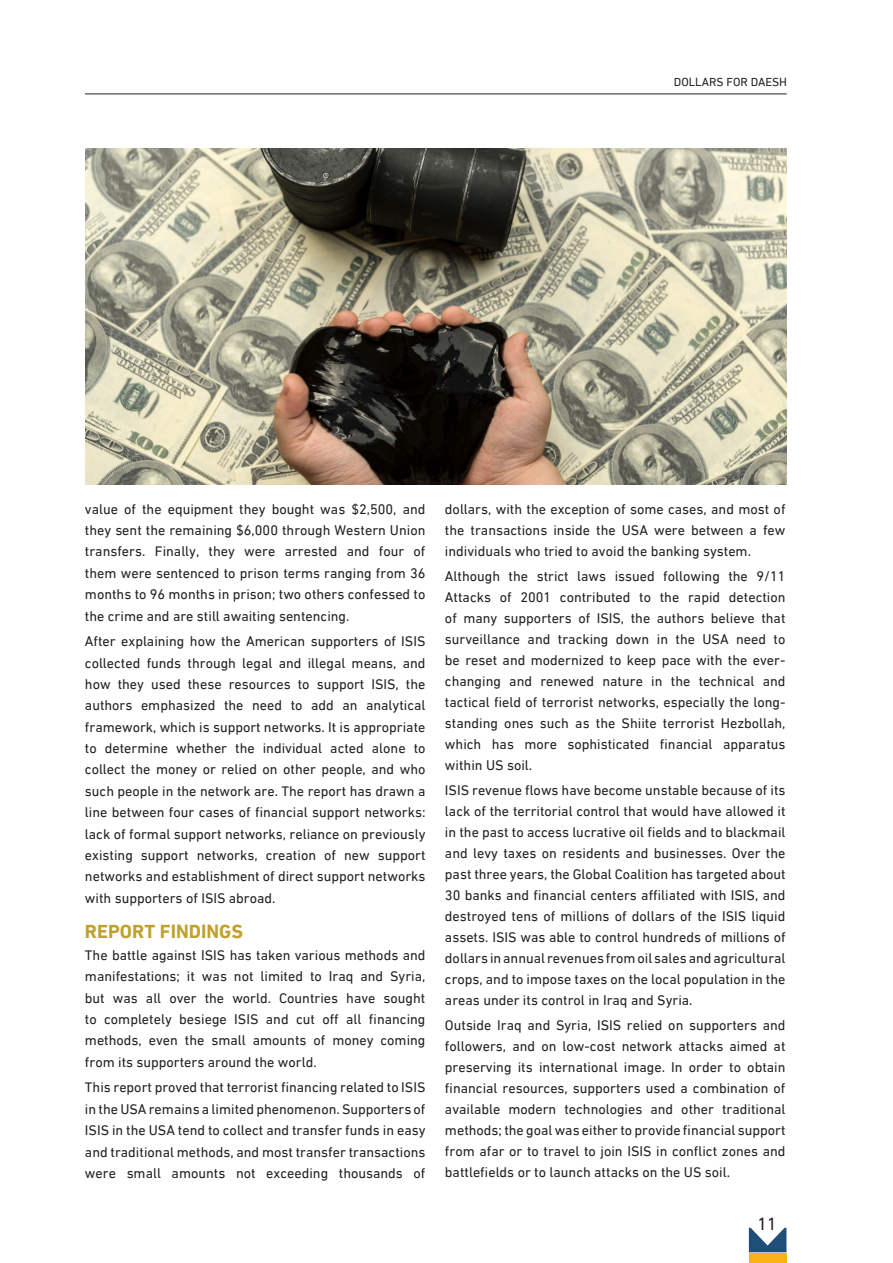
<style>
.page{position:relative;width:893px;height:1263px;background:#fff}
.page>*{position:absolute;margin:0;border:0;box-sizing:border-box;transform-origin:0 0}
.t1{font:700 19.5px "DIN Next LTW23";color:#c1a12d}
.t2{font:18px "DIN Next LTW23";color:#231f20}
.t3{font:14.25px/21px "DIN Next LTW23";color:#231f20;text-align:justify}
.t4{font:12px "DIN Next LTW23";color:#231f20}
</style>
<div class="page">
<hr style="left:85px;top:94px;width:702px;height:1px;background:#231f20">
<div style="left:749px;top:1254px;width:37px;height:9px;background:#f9b317"></div>
<svg style="left:749px;top:1228px;width:37px;height:24px"></svg>
<img style="left:85px;top:149px;width:702px;height:336px">
<p class="t4" style="left:674px;top:75px;width:115px">DOLLARS FOR DAESH</p>
<p class="t3" style="left:85px;top:498px;width:342px;line-height:21.5px">value of the equipment they bought was $2,500, and they sent the remaining $6,000 through Western Union transfers. Finally, they were arrested and four of them were sentenced to prison terms ranging from 36 months to 96 months in prison; two others confessed to the crime and are still awaiting sentencing.</p>
<p class="t3" style="left:85px;top:630px;width:342px;line-height:21.5px">After explaining how the American supporters of ISIS collected funds through legal and illegal means, and how they used these resources to support ISIS, the authors emphasized the need to add an analytical framework, which is support networks. It is appropriate to determine whether the individual acted alone to collect the money or relied on other people, and who such people in the network are. The report has drawn a line between four cases of financial support networks: lack of formal support networks, reliance on previously existing support networks, creation of new support networks and establishment of direct support networks with supporters of ISIS abroad.</p>
<p class="t1" style="left:85px;top:920px;width:160px">REPORT FINDINGS</p>
<p class="t3" style="left:85px;top:944px;width:342px;line-height:21.5px">The battle against ISIS has taken various methods and manifestations; it was not limited to Iraq and Syria, but was all over the world. Countries have sought to completely besiege ISIS and cut off all financing methods, even the small amounts of money coming from its supporters around the world.</p>
<p class="t3" style="left:85px;top:1077px;width:342px;line-height:21.5px">This report proved that terrorist financing related to ISIS in the USA remains a limited phenomenon. Supporters of ISIS in the USA tend to collect and transfer funds in easy and traditional methods, and most transfer transactions were small amounts not exceeding thousands of</p>
<p class="t3" style="left:445px;top:498px;width:342px">dollars, with the exception of some cases, and most of the transactions inside the USA were between a few individuals who tried to avoid the banking system.</p>
<p class="t3" style="left:445px;top:565px;width:342px">Although the strict laws issued following the 9/11<br>Attacks of 2001 contributed to the rapid detection of many supporters of ISIS, the authors believe that surveillance and tracking down in the USA need to be reset and modernized to keep pace with the ever&shy;changing and renewed nature in the technical and tactical field of terrorist networks, especially the long&shy;standing ones such as the Shiite terrorist Hezbollah, which has more sophisticated financial apparatus within US soil.</p>
<p class="t3" style="left:445px;top:780px;width:342px">ISIS revenue flows have become unstable because of its lack of the territorial control that would have allowed it in the past to access lucrative oil fields and to blackmail and levy taxes on residents and businesses. Over the past three years, the Global Coalition has targeted about 30 banks and financial centers affiliated with ISIS, and destroyed tens of millions of dollars of the ISIS liquid assets. ISIS was able to control hundreds of millions of dollars in annual revenues from oil sales and agricultural crops, and to impose taxes on the local population in the areas under its control in Iraq and Syria.</p>
<p class="t3" style="left:445px;top:1015px;width:342px">Outside Iraq and Syria, ISIS relied on supporters and followers, and on low-cost network attacks aimed at preserving its international image. In order to obtain financial resources, supporters used a combination of available modern technologies and other traditional methods; the goal was either to provide financial support from afar or to travel to join ISIS in conflict zones and battlefields or to launch attacks on the US soil.</p>
<p class="t2" style="left:757px;top:1213px;width:21px">11</p>
</div>
